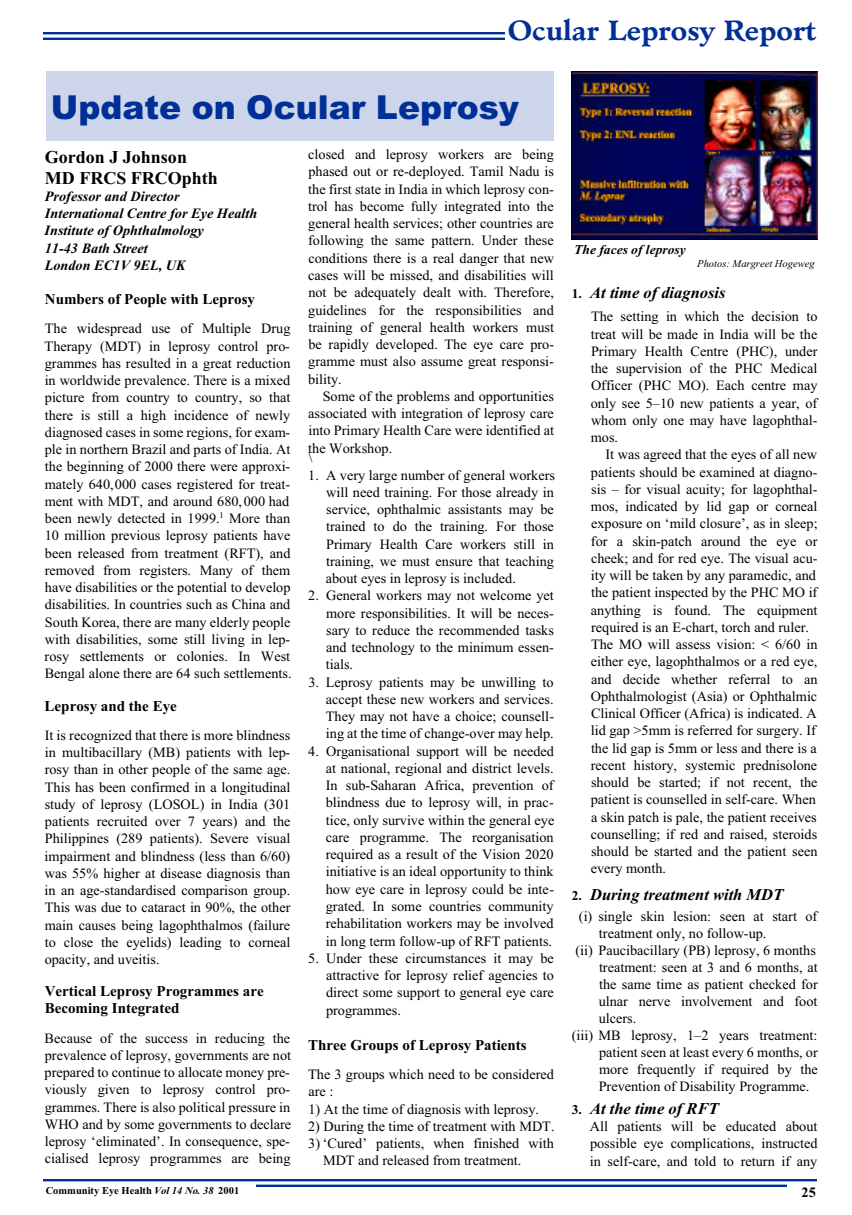
<style>
.page{position:relative;width:852px;height:1215px;background:#fff}
.page>*{position:absolute;margin:0;border:0;box-sizing:border-box;transform-origin:0 0}
.t1{font:900 33px "Arial";color:#002f96}
.t2{font:700 27px "Minister";color:#002f96}
.t3{font:700 18px/21px "Times New Roman";color:#000}
.t4{font:italic 700 16.5px "Times New Roman";color:#000}
.t5{font:700 15px/17.2px "Times New Roman";color:#000}
.t6{font:14.25px/17.2px "Times";color:#000;text-align:justify}
.t7{font:italic 700 14.25px/17.2px "Times New Roman";color:#000}
.t8{font:700 14.25px "Times New Roman";color:#000}
.t9{font:italic 700 13.5px "Times New Roman";color:#000}
.t10{font:700 10.5px "Times New Roman";color:#000}
.t11{font:italic 10.5px "Times New Roman";color:#000}
.s1{font-style:normal;font-size:13.5px}
.s2{font-style:italic}
</style>
<div class="page">
<img style="left:44px;top:32px;width:460px;height:8px">
<img style="left:44px;top:1179px;width:772px;height:7px">
<div style="left:44px;top:1183px;width:212px;height:17px;background:#fff"></div>
<div style="left:786px;top:1183px;width:30px;height:25px;background:#fff"></div>
<div style="left:46px;top:71px;width:507px;height:69px;background:#ccd5ea"></div>
<img style="left:571px;top:71px;width:245px;height:169px">
<h2 class="t2" style="left:507px;top:20px;width:310px">Ocular Leprosy Report</h2>
<h1 class="t1" style="left:51px;top:82px;width:469px">Update on Ocular Leprosy</h1>
<p class="t3" style="left:45px;top:146px;width:174px">Gordon J Johnson<br>MD FRCS FRCOphth</p>
<p class="t7" style="left:45px;top:187px;width:214px">Professor and Director<br>International Centre for Eye Health<br>Institute of Ophthalmology<br>11-43 Bath Street<br>London EC1V 9EL, UK</p>
<p class="t5" style="left:45px;top:290px;width:211px">Numbers of People with Leprosy</p>
<p class="t6" style="left:45px;top:320px;width:248px;text-align:left">The widespread use of Multiple Drug Therapy (MDT) in leprosy control pro&shy;grammes has resulted in a great reduction in worldwide prevalence. There is a mixed picture from country to country, so that there is still a high incidence of newly diagnosed cases in some regions, for exam&shy;ple in northern Brazil and parts of India. At the beginning of 2000 there were approxi&shy;mately 640,000 cases registered for treat&shy;ment with MDT, and around 680, 000 had been newly detected in 1999.<sup>1</sup> More than 10 million previous leprosy patients have been released from treatment (RFT), and removed from registers. Many of them have disabilities or the potential to develop disabilities. In countries such as China and South Korea, there are many elderly people with disabilities, some still living in lep&shy;rosy settlements or colonies. In West Bengal alone there are 64 such settlements.</p>
<p class="t5" style="left:45px;top:697px;width:134px">Leprosy and the Eye</p>
<p class="t6" style="left:45px;top:726px;width:247px">It is recognized that there is more blindness in multibacillary (MB) patients with lep&shy;rosy than in other people of the same age.<br>This has been confirmed in a longitudinal study of leprosy (LOSOL) in India (301 patients recruited over 7 years) and the Philippines (289 patients). Severe visual impairment and blindness (less than 6/60) was 55% higher at disease diagnosis than in an age-standardised comparison group.<br>This was due to cataract in 90%, the other main causes being lagophthalmos (failure to close the eyelids) leading to corneal opacity, and uveitis.</p>
<p class="t5" style="left:45px;top:982px;width:220px">Vertical Leprosy Programmes are<br>Becoming Integrated</p>
<p class="t6" style="left:45px;top:1029px;width:248px">Because of the success in reducing the prevalence of leprosy, governments are not prepared to continue to allocate money pre&shy;viously given to leprosy control pro&shy;grammes. There is also political pressure in WHO and by some governments to declare leprosy ‘eliminated’. In consequence, spe&shy;cialised leprosy programmes are being</p>
<p class="t6" style="left:308px;top:146px;width:247px">closed and leprosy workers are being phased out or re-deployed. Tamil Nadu is the first state in India in which leprosy con&shy;trol has become fully integrated into the general health services; other countries are following the same pattern. Under these conditions there is a real danger that new cases will be missed, and disabilities will not be adequately dealt with. Therefore, guidelines for the responsibilities and training of general health workers must be rapidly developed. The eye care pro&shy;gramme must also assume great responsi&shy;bility.</p>
<p class="t6" style="left:308px;top:387px;width:247px;text-indent:14px">Some of the problems and opportunities associated with integration of leprosy care into Primary Health Care were identified at the Workshop.</p>
<p class="t6" style="left:308px;top:449px;width:5px">\</p>
<p class="t6" style="left:325px;top:466px;width:231px;text-indent:-17px">1. A very large number of general workers will need training. For those already in service, ophthalmic assistants may be trained to do the training. For those Primary Health Care workers still in training, we must ensure that teaching about eyes in leprosy is included.</p>
<p class="t6" style="left:325px;top:587px;width:229px;text-indent:-17px">2. General workers may not welcome yet more responsibilities. It will be neces&shy;sary to reduce the recommended tasks and technology to the minimum essen&shy;tials.</p>
<p class="t6" style="left:326px;top:673px;width:230px;text-indent:-17px">3. Leprosy patients may be unwilling to accept these new workers and services.<br>They may not have a choice; counsell&shy;ing at the time of change-over may help.</p>
<p class="t6" style="left:325px;top:742px;width:230px;text-indent:-17px">4. Organisational support will be needed at national, regional and district levels.<br>In sub-Saharan Africa, prevention of blindness due to leprosy will, in prac&shy;tice, only survive within the general eye care programme. The reorganisation required as a result of the Vision 2020 initiative is an ideal opportunity to think how eye care in leprosy could be inte&shy;grated. In some countries community rehabilitation workers may be involved in long term follow-up of RFT patients.</p>
<p class="t6" style="left:326px;top:949px;width:229px;text-indent:-18px">5. Under these circumstances it may be attractive for leprosy relief agencies to direct some support to general eye care programmes.</p>
<p class="t5" style="left:308px;top:1036px;width:220px">Three Groups of Leprosy Patients</p>
<p class="t6" style="left:308px;top:1065px;width:247px">The 3 groups which need to be considered are :</p>
<p class="t6" style="left:308px;top:1100px;width:232px">1) At the time of diagnosis with leprosy.</p>
<p class="t6" style="left:308px;top:1117px;width:248px">2) During the time of treatment with MDT.</p>
<p class="t6" style="left:323px;top:1134px;width:232px;text-indent:-15px">3) ‘Cured’ patients, when finished with<br>MDT and released from treatment.</p>
<p class="t9" style="left:574px;top:242px;width:113px">The faces of leprosy</p>
<p class="t11" style="left:697px;top:258px;width:119px">Photos: Margreet Hogeweg</p>
<p class="t4" style="left:571px;top:283px;width:155px"><span class="s1">1.</span> At time of diagnosis</p>
<p class="t6" style="left:590px;top:308px;width:228px">The setting in which the decision to treat will be made in India will be the Primary Health Centre (PHC), under the supervision of the PHC Medical Officer (PHC MO). Each centre may only see 5–10 new patients a year, of whom only one may have lagophthal&shy;mos.</p>
<p class="t6" style="left:590px;top:446px;width:228px;text-align:left;text-indent:15px">It was agreed that the eyes of all new patients should be examined at diagno&shy;sis – for visual acuity; for lagophthal&shy;mos, indicated by lid gap or corneal exposure on ‘mild closure’, as in sleep; for a skin-patch around the eye or cheek; and for red eye. The visual acu&shy;ity will be taken by any paramedic, and the patient inspected by the PHC MO if anything is found. The equipment required is an E-chart, torch and ruler.<br>The MO will assess vision: &lt; 6/60 in either eye, lagophthalmos or a red eye, and decide whether referral to an Ophthalmologist (Asia) or Ophthalmic Clinical Officer (Africa) is indicated. A lid gap &gt;5mm is referred for surgery. If the lid gap is 5mm or less and there is a recent history, systemic prednisolone should be started; if not recent, the patient is counselled in self-care. When a skin patch is pale, the patient receives counselling; if red and raised, steroids should be started and the patient seen every month.</p>
<p class="t4" style="left:571px;top:885px;width:213px"><span class="s1">2.</span> During treatment with MDT</p>
<p class="t6" style="left:578px;top:907px;width:240px">(i) single skin lesion: seen at start of</p>
<p class="t6" style="left:598px;top:924px;width:169px">treatment only, no follow-up.</p>
<p class="t6" style="left:575px;top:941px;width:242px">(ii) Paucibacillary (PB) leprosy, 6 months</p>
<p class="t6" style="left:598px;top:958px;width:220px">treatment: seen at 3 and 6 months, at</p>
<p class="t6" style="left:598px;top:975px;width:220px">the same time as patient checked for</p>
<p class="t6" style="left:598px;top:992px;width:220px">ulnar nerve involvement and foot</p>
<p class="t6" style="left:598px;top:1009px;width:39px">ulcers.</p>
<p class="t6" style="left:571px;top:1026px;width:247px">(iii) MB leprosy, 1–2 years treatment:</p>
<p class="t6" style="left:598px;top:1043px;width:220px">patient seen at least every 6 months, or</p>
<p class="t6" style="left:598px;top:1060px;width:220px">more frequently if required by the</p>
<p class="t6" style="left:598px;top:1077px;width:212px">Prevention of Disability Programme.</p>
<p class="t4" style="left:571px;top:1099px;width:148px"><span class="s1">3.</span> At the time of RFT</p>
<p class="t6" style="left:589px;top:1117px;width:229px">All patients will be educated about possible eye complications, instructed in self-care, and told to return if any</p>
<p class="t10" style="left:46px;top:1184px;width:195px">Community Eye Health <span class="s2">Vol 14 No. 38</span> 2001</p>
<p class="t8" style="left:801px;top:1184px;width:16px">25</p>
</div>
